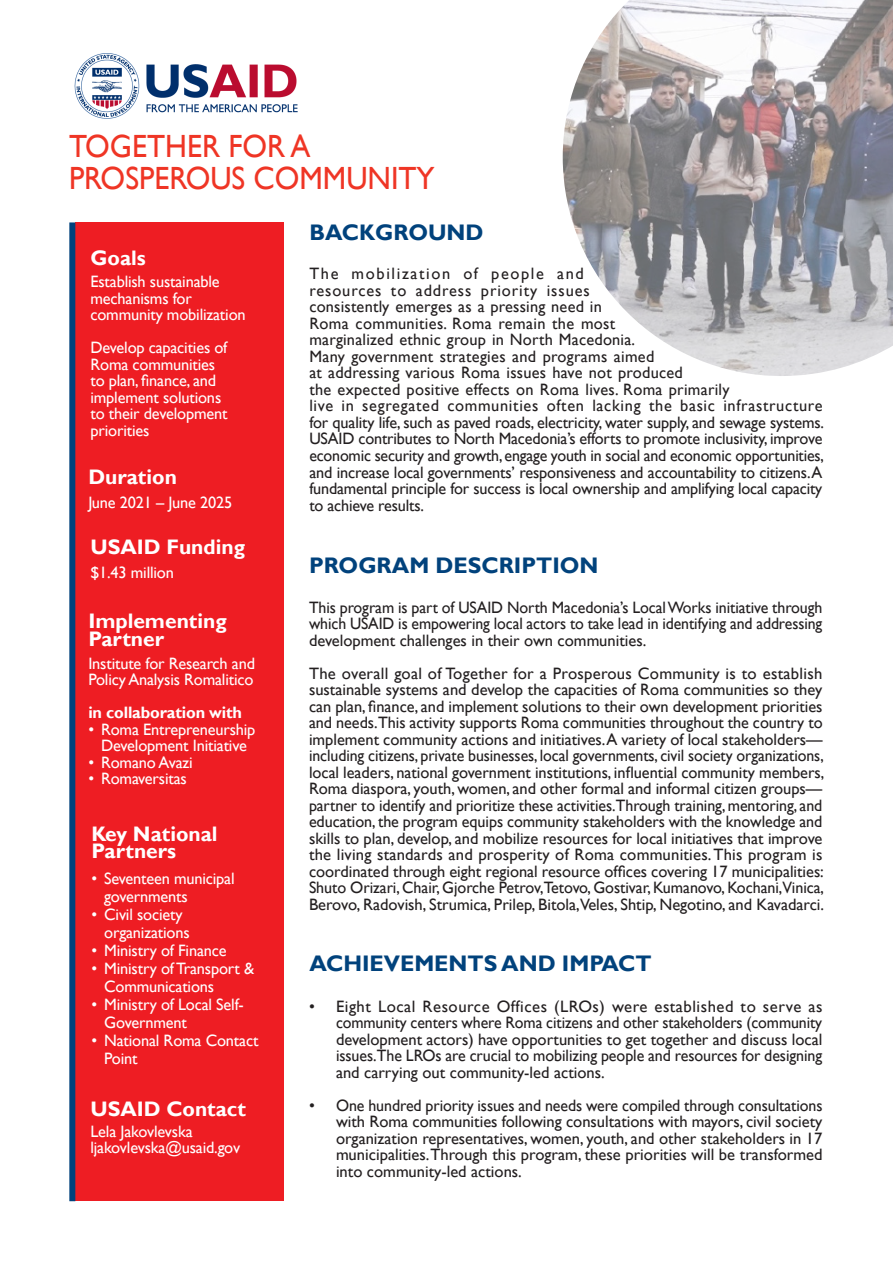
<style>
.page{position:relative;width:893px;height:1263px;background:#fff}
.page>*{position:absolute;margin:0;border:0;box-sizing:border-box;transform-origin:0 0}
.Naslov_36{font:32.1px/31.5px "Gill Sans";color:#ef3525;scale:.93 1}
.t1{font:700 22.5px "Gill Sans";color:#01427c}
.t2{font:700 21px/18px "Gill Sans";color:#fff}
.t3{font:16.5px/16.5px "Gill Sans";color:#231f20}
.t4{font:16.5px/16.5px "Gill Sans";letter-spacing:-.01em;color:#fff}
.t5{font:16.5px/16.5px "Gill Sans";color:#231f20;text-align:justify;scale:.96 1}
.t6{font:700 16.5px "Gill Sans";letter-spacing:-.01em;color:#fff}
</style>
<div class="page">
<div style="left:75px;top:222px;width:209px;height:979px;background:#ee1d23"></div>
<div style="left:69px;top:222px;width:6px;height:979px;background:#01427c"></div>
<img style="left:563px;top:0;width:330px;height:376px">
<img style="left:74px;top:53px;width:224px;height:66px">
<p class="Naslov_36" style="left:69px;top:131px;width:395px">TOGETHER FOR A<br>PROSPEROUS COMMUNITY</p>
<p class="t2" style="left:90px;top:249px;width:57px">Goals</p>
<p class="t4" style="left:90px;top:274px;width:157px">Establish sustainable mechanisms for community mobilization</p>
<p class="t4" style="left:90px;top:340px;width:139px">Develop capacities of<br>Roma communities to plan, finance, and implement solutions to their development priorities</p>
<p class="t2" style="left:88px;top:468px;width:90px">Duration</p>
<p class="t4" style="left:88px;top:494px;width:145px">June 2021 – June 2025</p>
<p class="t2" style="left:90px;top:538px;width:156px">USAID Funding</p>
<p class="t4" style="left:90px;top:565px;width:85px">$1.43 million</p>
<p class="t2" style="left:88px;top:612px;width:140px">Implementing<br>Partner</p>
<p class="t4" style="left:88px;top:655px;width:168px">Institute for Research and<br>Policy Analysis Romalitico</p>
<p class="t6" style="left:88px;top:703px;width:155px">in collaboration with</p>
<p class="t4" style="left:88px;top:721px;width:169px;text-align:center">• Roma Entrepreneurship<br>Development Initiative</p>
<p class="t4" style="left:88px;top:754px;width:106px">• Romano Avazi</p>
<p class="t4" style="left:88px;top:771px;width:100px">• Romaversitas</p>
<p class="t2" style="left:91px;top:826px;width:128px;line-height:17.2px">Key National<br>Partners</p>
<p class="t4" style="left:104px;top:870px;width:132px;line-height:18px;text-indent:-13px">• Seventeen municipal governments</p>
<p class="t4" style="left:104px;top:906px;width:87px;line-height:18px;text-indent:-13px">• Civil society organizations</p>
<p class="t4" style="left:91px;top:942px;width:137px">• Ministry of Finance</p>
<p class="t4" style="left:104px;top:960px;width:152px;line-height:18px;text-indent:-13px">• Ministry of Transport &amp;<br>Communications</p>
<p class="t4" style="left:104px;top:996px;width:141px;line-height:18px;text-indent:-13px">• Ministry of Local Self-<br>Government</p>
<p class="t4" style="left:104px;top:1032px;width:156px;line-height:18px;text-indent:-13px">• National Roma Contact<br>Point</p>
<p class="t2" style="left:90px;top:1100px;width:157px">USAID Contact</p>
<p class="t4" style="left:90px;top:1123px;width:104px">Lela Jakovlevska</p>
<p class="t4" style="left:90px;top:1139px;width:151px">ljakovlevska@usaid.gov</p>
<p class="t1" style="left:309px;top:219px;width:176px">BACKGROUND</p>
<p class="t3" style="left:309px;top:266px;width:516px">The mobilization of people and<br>resources to address priority issues<br>consistently emerges as a pressing need in<br>Roma communities. Roma remain the most<br>marginalized ethnic group in North Macedonia.<br>Many government strategies and programs aimed<br>at addressing various Roma issues have not produced<br>the expected positive effects on Roma lives. Roma primarily<br>live in segregated communities often lacking the basic infrastructure for quality life, such as paved roads, electricity, water supply, and sewage systems.<br>USAID contributes to North Macedonia’s efforts to promote inclusivity, improve economic security and growth, engage youth in social and economic opportunities, and increase local governments’ responsiveness and accountability to citizens. A fundamental principle for success is local ownership and amplifying local capacity to achieve results.</p>
<p class="t1" style="left:309px;top:552px;width:291px">PROGRAM DESCRIPTION</p>
<p class="t5" style="left:309px;top:599px;width:536px">This program is part of USAID North Macedonia’s Local Works initiative through which USAID is empowering local actors to take lead in identifying and addressing development challenges in their own communities.</p>
<p class="t3" style="left:309px;top:665px;width:517px">The overall goal of Together for a Prosperous Community is to establish sustainable systems and develop the capacities of Roma communities so they can plan, finance, and implement solutions to their own development priorities and needs.This activity supports Roma communities throughout the country to implement community actions and initiatives.A variety of local stakeholders— including citizens, private businesses, local governments, civil society organizations, local leaders, national government institutions, influential community members, Roma diaspora, youth, women, and other formal and informal citizen groups— partner to identify and prioritize these activities.Through training, mentoring, and education, the program equips community stakeholders with the knowledge and skills to plan, develop, and mobilize resources for local initiatives that improve the living standards and prosperity of Roma communities. This program is coordinated through eight regional resource offices covering 17 municipalities:<br>Shuto Orizari, Chair, Gjorche Petrov,Tetovo, Gostivar, Kumanovo, Kochani,Vinica, Berovo, Radovish, Strumica, Prilep, Bitola,Veles, Shtip, Negotino, and Kavadarci.</p>
<p class="t1" style="left:309px;top:949px;width:344px">ACHIEVEMENTS AND IMPACT</p>
<p class="t3" style="left:336px;top:998px;width:488px;text-align:justify;text-indent:-27px">• Eight Local Resource Offices (LROs) were established to serve as community centers where Roma citizens and other stakeholders (community development actors) have opportunities to get together and discuss local issues.The LROs are crucial to mobilizing people and resources for designing and carrying out community-led actions.</p>
<p class="t3" style="left:336px;top:1097px;width:488px;text-align:justify;text-indent:-27px">• One hundred priority issues and needs were compiled through consultations with Roma communities following consultations with mayors, civil society organization representatives, women, youth, and other stakeholders in 17 municipalities.Through this program, these priorities will be transformed into community-led actions.</p>
</div>
